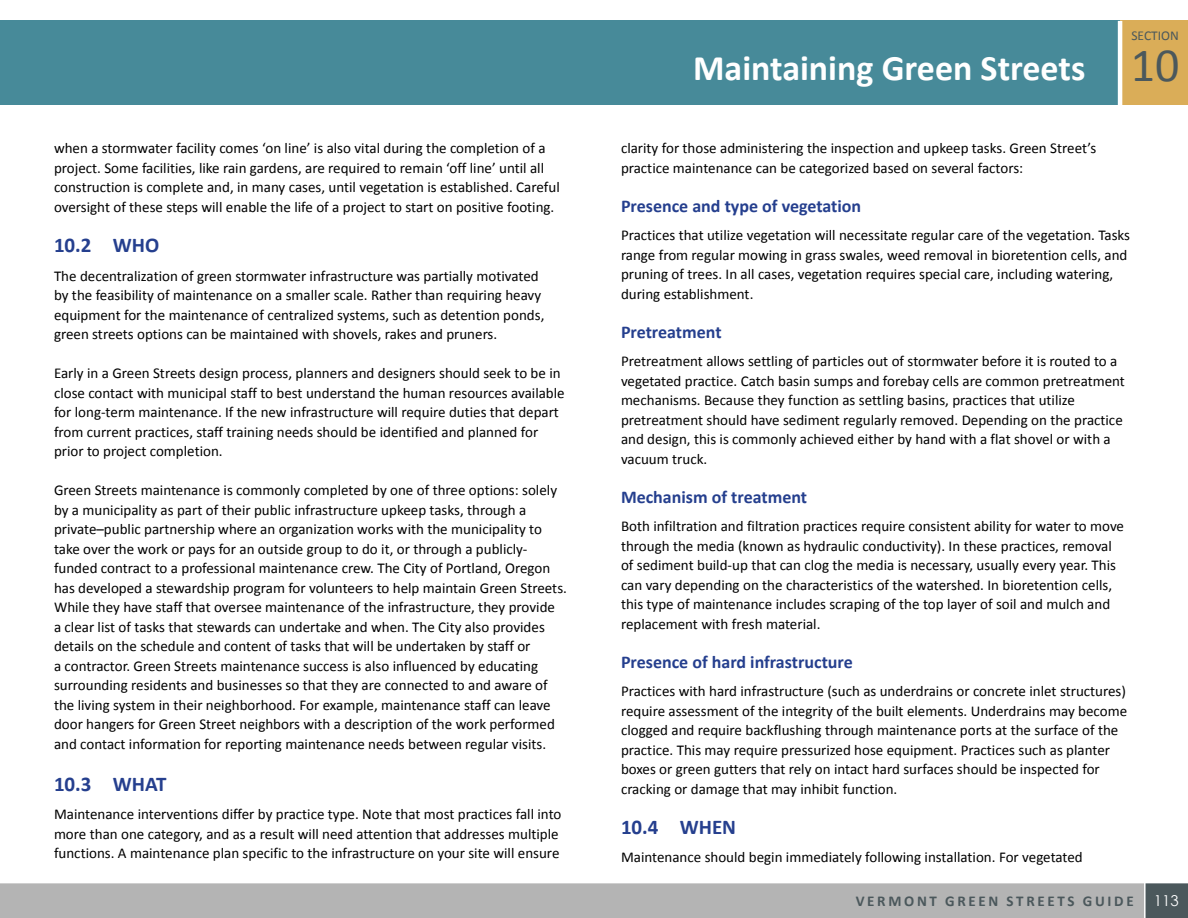
<style>
.page{position:relative;width:1188px;height:918px;background:#fff}
.page>*{position:absolute;margin:0;border:0;box-sizing:border-box;transform-origin:0 0}
._0--body-justified{font:48px "Calibri";color:#4b585c}
._0--body-justified-2{font:700 36px "Calibri";color:#fff}
._0--body-justified-3{font:700 27px "Calibri";color:#fff}
._0--body-justified-4{font:700 21px "Calibri";color:#253f8e}
._0--body-justified-5{font:700 18px "Calibri";color:#253f8e}
._0--body-justified-6{font:15px/19.5px "Calibri";color:#000}
.t1{font:700 15px "Calibri";letter-spacing:.18em;color:#4b585c}
.t2{font:15px "Century Gothic";color:#fff}
._0--body-justified-7{font:13.5px "Calibri";color:#4b585c}
</style>
<div class="page">
<div style="left:1145px;top:883px;width:43px;height:35px;background:#4b585c"></div>
<div style="left:0;top:21px;width:1120px;height:84px;background:#478a99"></div>
<div style="left:1120px;top:21px;width:68px;height:84px;background:#daad58"></div>
<hr style="left:1118px;top:21px;width:4px;height:84px;background:#fff">
<div style="left:0;top:883px;width:1145px;height:35px;background:#b4b4b4"></div>
<hr style="left:1144px;top:883px;width:2px;height:35px;background:#fff">
<p class="_0--body-justified-3" style="left:411px;top:47px;width:676px">SECTION 10: Implementing Green Streets and Parking Lots</p>
<p class="_0--body-justified-2" style="left:693px;top:45px;width:394px">Maintaining Green Streets</p>
<p class="_0--body-justified-7" style="left:1131px;top:27px;width:49px">SECTION</p>
<p class="_0--body-justified" style="left:1131px;top:35px;width:50px">10</p>
<p class="_0--body-justified-6" style="left:54px;top:139px;width:507px">when a stormwater facility comes ‘on line’ is also vital during the completion of a project. Some facilities, like rain gardens, are required to remain ‘off line’ until all construction is complete and, in many cases, until vegetation is established. Careful oversight of these steps will enable the life of a project to start on positive footing.</p>
<p class="_0--body-justified-4" style="left:54px;top:232px;width:107px">10.2 WHO</p>
<p class="_0--body-justified-6" style="left:54px;top:266px;width:492px">The decentralization of green stormwater infrastructure was partially motivated by the feasibility of maintenance on a smaller scale. Rather than requiring heavy equipment for the maintenance of centralized systems, such as detention ponds, green streets options can be maintained with shovels, rakes and pruners.</p>
<p class="_0--body-justified-6" style="left:54px;top:364px;width:512px">Early in a Green Streets design process, planners and designers should seek to be in close contact with municipal staff to best understand the human resources available for long-term maintenance. If the new infrastructure will require duties that depart from current practices, staff training needs should be identified and planned for prior to project completion.</p>
<p class="_0--body-justified-6" style="left:54px;top:481px;width:514px">Green Streets maintenance is commonly completed by one of three options: solely by a municipality as part of their public infrastructure upkeep tasks, through a private–public partnership where an organization works with the municipality to take over the work or pays for an outside group to do it, or through a publicly&shy;funded contract to a professional maintenance crew. The City of Portland, Oregon has developed a stewardship program for volunteers to help maintain Green Streets.<br>While they have staff that oversee maintenance of the infrastructure, they provide<br>a clear list of tasks that stewards can undertake and when. The City also provides details on the schedule and content of tasks that will be undertaken by staff or<br>a contractor. Green Streets maintenance success is also influenced by educating surrounding residents and businesses so that they are connected to and aware of the living system in their neighborhood. For example, maintenance staff can leave door hangers for Green Street neighbors with a description of the work performed and contact information for reporting maintenance needs between regular visits.</p>
<p class="_0--body-justified-4" style="left:54px;top:771px;width:114px">10.3 WHAT</p>
<p class="_0--body-justified-6" style="left:54px;top:805px;width:509px">Maintenance interventions differ by practice type. Note that most practices fall into more than one category, and as a result will need attention that addresses multiple functions. A maintenance plan specific to the infrastructure on your site will ensure</p>
<p class="_0--body-justified-6" style="left:621px;top:139px;width:477px">clarity for those administering the inspection and upkeep tasks. Green Street’s practice maintenance can be categorized based on several factors:</p>
<p class="_0--body-justified-5" style="left:621px;top:195px;width:242px">Presence and type of vegetation</p>
<p class="_0--body-justified-6" style="left:621px;top:226px;width:511px">Practices that utilize vegetation will necessitate regular care of the vegetation. Tasks range from regular mowing in grass swales, weed removal in bioretention cells, and pruning of trees. In all cases, vegetation requires special care, including watering, during establishment.</p>
<p class="_0--body-justified-5" style="left:621px;top:321px;width:102px">Pretreatment</p>
<p class="_0--body-justified-6" style="left:621px;top:352px;width:505px">Pretreatment allows settling of particles out of stormwater before it is routed to a vegetated practice. Catch basin sumps and forebay cells are common pretreatment mechanisms. Because they function as settling basins, practices that utilize pretreatment should have sediment regularly removed. Depending on the practice and design, this is commonly achieved either by hand with a flat shovel or with a vacuum truck.</p>
<p class="_0--body-justified-5" style="left:621px;top:486px;width:188px">Mechanism of treatment</p>
<p class="_0--body-justified-6" style="left:621px;top:517px;width:505px">Both infiltration and filtration practices require consistent ability for water to move through the media (known as hydraulic conductivity). In these practices, removal of sediment build-up that can clog the media is necessary, usually every year. This can vary depending on the characteristics of the watershed. In bioretention cells, this type of maintenance includes scraping of the top layer of soil and mulch and replacement with fresh material.</p>
<p class="_0--body-justified-5" style="left:621px;top:651px;width:233px">Presence of hard infrastructure</p>
<p class="_0--body-justified-6" style="left:621px;top:682px;width:508px">Practices with hard infrastructure (such as underdrains or concrete inlet structures) require assessment of the integrity of the built elements. Underdrains may become clogged and require backflushing through maintenance ports at the surface of the practice. This may require pressurized hose equipment. Practices such as planter boxes or green gutters that rely on intact hard surfaces should be inspected for cracking or damage that may inhibit function.</p>
<p class="_0--body-justified-4" style="left:621px;top:814px;width:117px">10.4 WHEN</p>
<p class="_0--body-justified-6" style="left:621px;top:848px;width:463px">Maintenance should begin immediately following installation. For vegetated</p>
<p class="t1" style="left:856px;top:891px;width:279px">VERMONT GREEN STREETS GUIDE</p>
<p class="t2" style="left:1154px;top:890px;width:26px">113</p>
</div>
